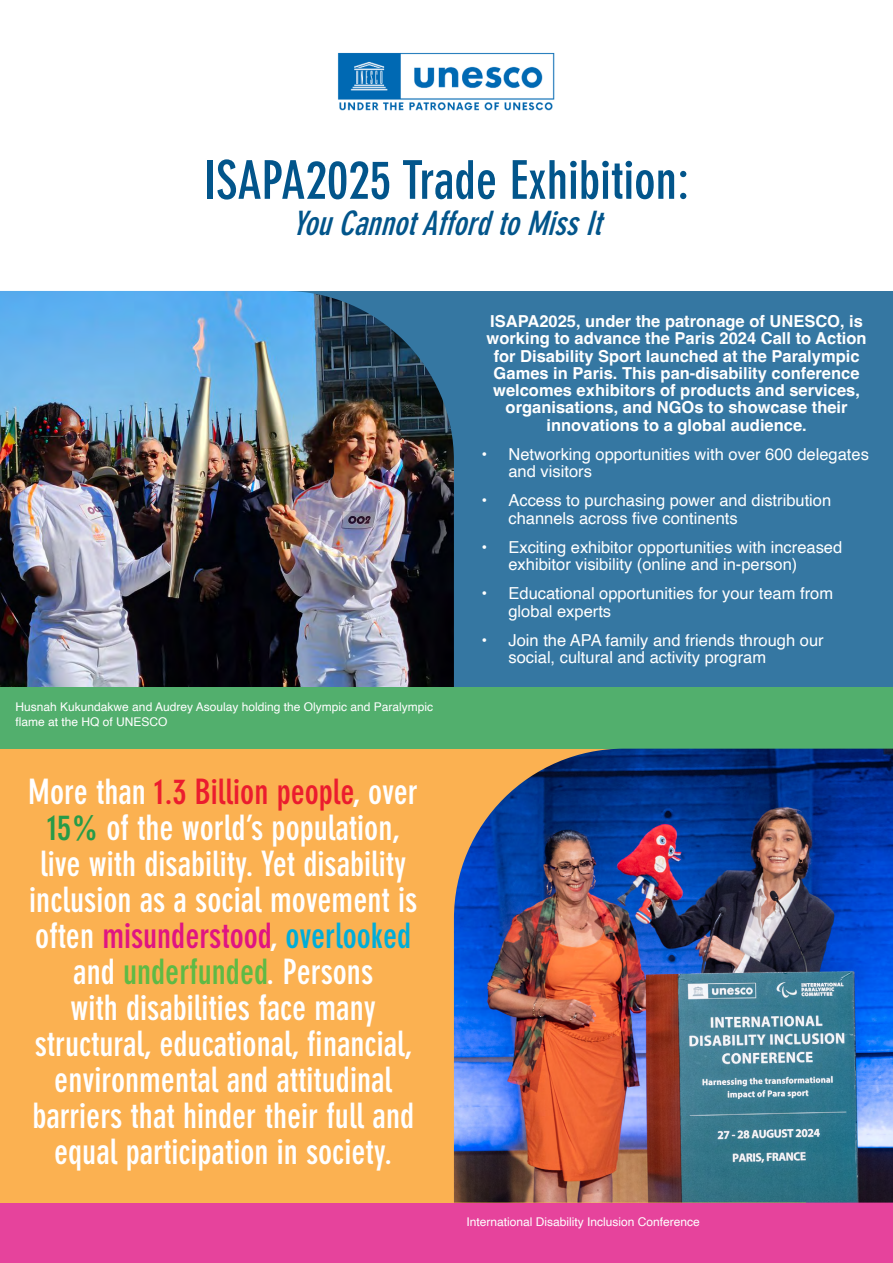
<style>
.page{position:relative;width:893px;height:1263px;background:#fff}
.page>*{position:absolute;margin:0;border:0;box-sizing:border-box;transform-origin:0 0}
.t1{font:700 condensed 52.5px "DIN Neuzeit Grotesk Std";color:#02558b}
.t2{font:700 condensed 34.5px/36px "DIN Neuzeit Grotesk Std";color:#fff;text-align:center}
.t3{font:italic 700 condensed 33px "DIN Neuzeit Grotesk Std";color:#02558b}
.t4{font:16.5px/17.2px "Helvetica";color:#fff}
.t5{font:700 16.5px/17.2px "Helvetica";color:#fff;text-align:center}
.t6{font:12px/15px "Helvetica";color:#fff}
.s1{color:#eb1c2e}
.s2{color:#279b48}
.s3{color:#e01482}
.s4{color:#00add9}
.s5{color:#5eba45}
</style>
<div class="page">
<div style="left:0;top:1202px;width:893px;height:61px;background:#e6439c"></div>
<div style="left:92px;top:291px;width:801px;height:396px;background:#3577a2"></div>
<div style="left:0;top:749px;width:805px;height:453px;background:#fbb151"></div>
<img style="left:0;top:291px;width:454px;height:396px">
<div style="left:0;top:687px;width:893px;height:62px;background:#52af6d"></div>
<img style="left:454px;top:749px;width:439px;height:453px">
<img style="left:337px;top:52px;width:218px;height:59px">
<p class="t1" style="left:203px;top:150px;width:488px">ISAPA2025 Trade Exhibition:</p>
<p class="t3" style="left:292px;top:204px;width:321px">YouCannotAffordtoMissIt</p>
<p class="t6" style="left:16px;top:699px;width:419px">Husnah Kukundakwe and Audrey Asoulay holding the Olympic and Paralympic flame at the HQ of UNESCO</p>
<p class="t2" style="left:28px;top:775px;width:391px">More than <span class="s1">1.3 Billion people</span>, over <span class="s2">15%</span> of the world’s population, live with disability. Yet disability inclusion as a social movement is often <span class="s3">misunderstood</span>, <span class="s4">overlooked </span>and <span class="s5">underfunded</span>. Persons<br>with disabilities face many structural, educational, financial, environmental and attitudinal barriers that hinder their full and equal participation in society.</p>
<p class="t5" style="left:487px;top:314px;width:381px">ISAPA2025, under the patronage of UNESCO, is working to advance the Paris 2024 Call to Action for Disability Sport launched at the Paralympic Games in Paris. This pan-disability conference welcomes exhibitors of products and services, organisations, and NGOs to showcase their innovations to a global audience.</p>
<p class="t4" style="left:508px;top:446px;width:362px;text-indent:-27px">• Networking opportunities with over 600 delegates and visitors</p>
<p class="t4" style="left:508px;top:492px;width:324px;text-indent:-27px">• Access to purchasing power and distribution channels across five continents</p>
<p class="t4" style="left:508px;top:539px;width:335px;text-indent:-27px">• Exciting exhibitor opportunities with increased exhibitor visibility (online and in-person)</p>
<p class="t4" style="left:508px;top:585px;width:326px;text-indent:-27px">• Educational opportunities for your team from global experts</p>
<p class="t4" style="left:508px;top:632px;width:317px;text-indent:-27px">• Join the APA family and friends through our social, cultural and activity program</p>
<p class="t6" style="left:466px;top:1214px;width:235px">International Disability Inclusion Conference</p>
</div>
